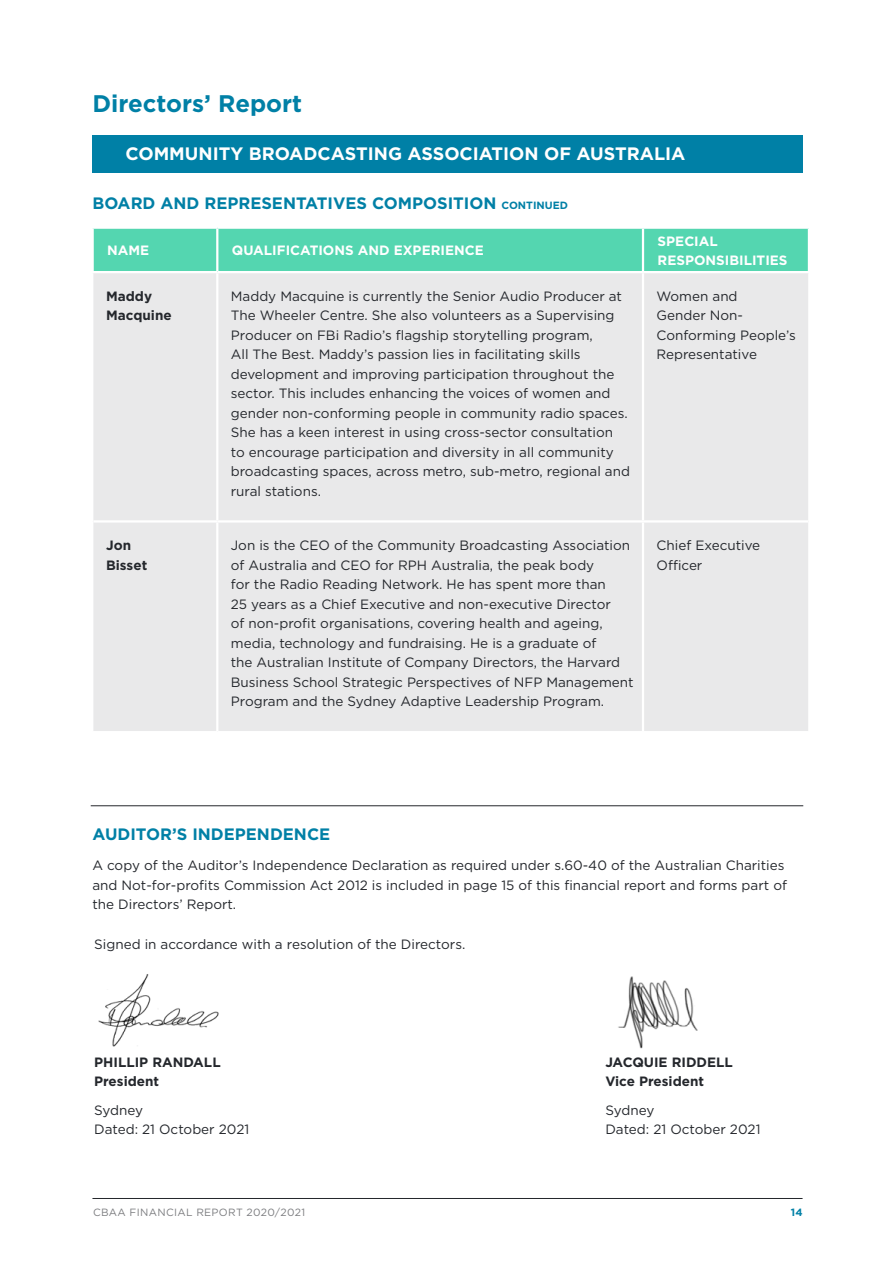
<style>
.page{position:relative;width:893px;height:1263px;background:#fff}
.page>*{position:absolute;margin:0;border:0;box-sizing:border-box;transform-origin:0 0}
.t1{font:700 24px "Gotham";color:#0080a6}
.t2{font:700 18px "Gotham";color:#fff}
.t3{font:700 16.5px "Gotham";color:#0080a6}
.t4{font:13.5px/19.5px "Gotham";color:#24272c}
.t5{font:700 13.5px/19.5px "Gotham";color:#24272c}
.t6{font:700 13.5px/19.5px "Gotham";color:#fff}
.t7{font:10.5px "Gotham";letter-spacing:.03em;color:#7c7d80}
.t8{font:700 10.5px "Gotham";color:#0080a6}
.s1{font-size:10.5px}
</style>
<div class="page">
<div style="left:92px;top:135px;width:710px;height:37px;background:#0080a6"></div>
<hr style="left:92px;top:1198px;width:710px;height:1px;background:#24272c">
<div style="left:94px;top:229px;width:714px;height:42px;background:#54d6b0"></div>
<div style="left:93px;top:273px;width:715px;height:458px;background:#e9e9ea"></div>
<hr style="left:216px;top:229px;width:2px;height:42px;background:#fff">
<hr style="left:216px;top:273px;width:2px;height:247px;background:#fff">
<hr style="left:642px;top:273px;width:2px;height:247px;background:#fff">
<hr style="left:93px;top:520px;width:124px;height:3px;background:#fff">
<hr style="left:217px;top:520px;width:426px;height:3px;background:#fff">
<hr style="left:216px;top:523px;width:2px;height:208px;background:#fff">
<hr style="left:643px;top:520px;width:165px;height:3px;background:#fff">
<hr style="left:642px;top:523px;width:2px;height:208px;background:#fff">
<hr style="left:642px;top:229px;width:2px;height:42px;background:#fff">
<hr style="left:91px;top:805px;width:712px;height:1px;background:#24272c">
<img style="left:98px;top:974px;width:121px;height:73px">
<img style="left:618px;top:977px;width:80px;height:72px">
<h1 class="t1" style="left:92px;top:88px;width:211px">Directors’ Report</h1>
<h2 class="t2" style="left:125px;top:141px;width:561px">COMMUNITY BROADCASTING ASSOCIATION OF AUSTRALIA</h2>
<p class="t3" style="left:92px;top:192px;width:477px">BOARD AND REPRESENTATIVES COMPOSITION <span class="s1">CONTINUED</span></p>
<p class="t6" style="left:107px;top:241px;width:44px">NAME</p>
<p class="t6" style="left:232px;top:241px;width:253px">QUALIFICATIONS AND EXPERIENCE</p>
<p class="t6" style="left:658px;top:231px;width:131px">SPECIAL<br>RESPONSIBILITIES</p>
<p class="t5" style="left:106px;top:286px;width:67px">Maddy<br>Macquine</p>
<p class="t4" style="left:231px;top:286px;width:401px">Maddy Macquine is currently the Senior Audio Producer at The Wheeler Centre. She also volunteers as a Supervising Producer on FBi Radio’s flagship storytelling program,<br>All The Best. Maddy’s passion lies in facilitating skills development and improving participation throughout the sector. This includes enhancing the voices of women and gender non-conforming people in community radio spaces.<br>She has a keen interest in using cross-sector consultation to encourage participation and diversity in all community broadcasting spaces, across metro, sub-metro, regional and rural stations.</p>
<p class="t4" style="left:656px;top:286px;width:141px">Women and<br>Gender Non-<br>Conforming People’s<br>Representative</p>
<p class="t5" style="left:106px;top:535px;width:43px">Jon<br>Bisset</p>
<p class="t4" style="left:231px;top:535px;width:404px">Jon is the CEO of the Community Broadcasting Association of Australia and CEO for RPH Australia, the peak body<br>for the Radio Reading Network. He has spent more than<br>25 years as a Chief Executive and non-executive Director<br>of non-profit organisations, covering health and ageing, media, technology and fundraising. He is a graduate of<br>the Australian Institute of Company Directors, the Harvard Business School Strategic Perspectives of NFP Management Program and the Sydney Adaptive Leadership Program.</p>
<p class="t4" style="left:656px;top:535px;width:105px">Chief Executive<br>Officer</p>
<p class="t3" style="left:92px;top:823px;width:239px">AUDITOR’S INDEPENDENCE</p>
<p class="t4" style="left:92px;top:855px;width:696px">A copy of the Auditor’s Independence Declaration as required under s.60-40 of the Australian Charities and Not-for-profits Commission Act 2012 is included in page 15 of this financial report and forms part of the Directors’ Report.</p>
<p class="t4" style="left:94px;top:934px;width:373px">Signed in accordance with a resolution of the Directors.</p>
<p class="t5" style="left:94px;top:1052px;width:128px">PHILLIP RANDALL<br>President</p>
<p class="t4" style="left:94px;top:1100px;width:157px">Sydney<br>Dated: 21 October 2021</p>
<p class="t5" style="left:605px;top:1052px;width:129px">JACQUIE RIDDELL<br>Vice President</p>
<p class="t4" style="left:605px;top:1100px;width:157px">Sydney<br>Dated: 21 October 2021</p>
<p class="t7" style="left:93px;top:1205px;width:214px">CBAA FINANCIAL REPORT 2020/2021</p>
<p class="t8" style="left:791px;top:1205px;width:13px">14</p>
</div>
